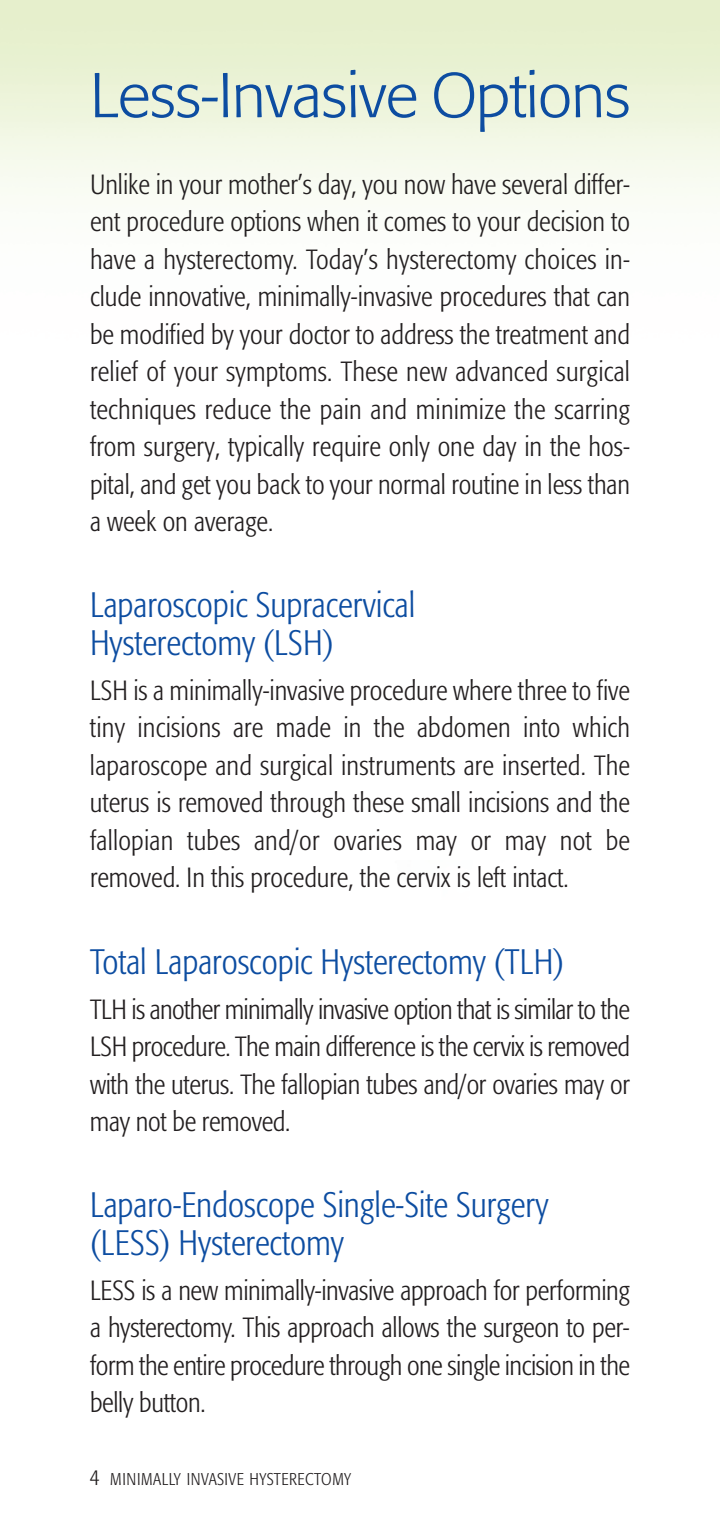
<style>
.page{position:relative;width:720px;height:1530px;background:#fff}
.page>*{position:absolute;margin:0;border:0;box-sizing:border-box;transform-origin:0 0}
.t1{font:300 62.5px "Formata";letter-spacing:-.01em;color:#0d4da1}
.t2{font:300 condensed 35px/37.5px "Formata";color:#0d4da1}
.t3{font:300 condensed 27.5px/37.5px "Formata";letter-spacing:-.005em;color:#231f20;text-align:justify}
.t4{font:300 condensed 17px "Formata";letter-spacing:.03em;color:#231f20}
.s1{font-size:22.5px}
</style>
<div class="page">
<h1 class="t1" style="left:90px;top:69px;width:542px">Less-Invasive Options</h1>
<p class="t3" style="left:90px;top:167px;width:542px">Unlike in your mother’s day, you now have several differ&shy;ent procedure options when it comes to your decision to have a hysterectomy. Today’s hysterectomy choices in&shy;clude innovative, minimally-invasive procedures that can be modified by your doctor to address the treatment and relief of your symptoms. These new advanced surgical techniques reduce the pain and minimize the scarring from surgery, typically require only one day in the hos&shy;pital, and get you back to your normal routine in less than a week on average.</p>
<p class="t2" style="left:90px;top:589px;width:327px">Laparoscopic Supracervical<br>Hysterectomy (LSH)</p>
<p class="t3" style="left:90px;top:674px;width:542px">LSH is a minimally-invasive procedure where three to five tiny incisions are made in the abdomen into which laparoscope and surgical instruments are inserted. The uterus is removed through these small incisions and the fallopian tubes and/or ovaries may or may not be removed. In this procedure, the cervix is left intact.</p>
<p class="t2" style="left:90px;top:945px;width:476px">Total Laparoscopic Hysterectomy (TLH)</p>
<p class="t3" style="left:90px;top:992px;width:542px">TLH is another minimally invasive option that is similar to the LSH procedure. The main difference is the cervix is removed with the uterus. The fallopian tubes and/or ovaries may or may not be removed.</p>
<p class="t2" style="left:90px;top:1189px;width:460px">Laparo-Endoscope Single-Site Surgery (LESS) Hysterectomy</p>
<p class="t3" style="left:90px;top:1274px;width:542px">LESS is a new minimally-invasive approach for performing a hysterectomy. This approach allows the surgeon to per&shy;form the entire procedure through one single incision in the belly button.</p>
<p class="t4" style="left:90px;top:1472px;width:263px"><span class="s1">4</span> MINIMALLY INVASIVE HYSTERECTOMY</p>
</div>
